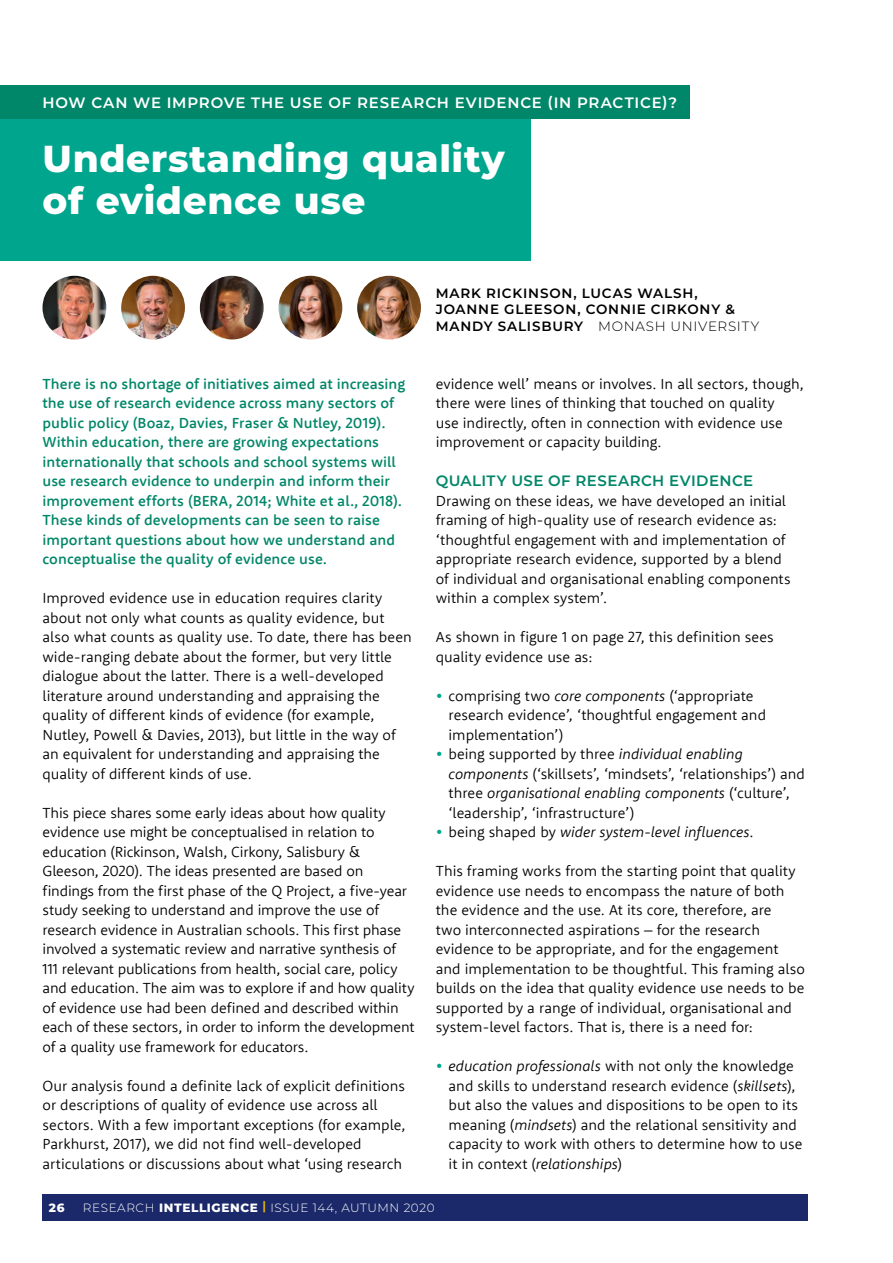
<style>
.page{position:relative;width:893px;height:1263px;background:#fff}
.page>*{position:absolute;margin:0;border:0;box-sizing:border-box;transform-origin:0 0}
.t1{font:800 37.5px/42px "Montserrat";letter-spacing:.015em;color:#fff}
.t2{font:300 15px/19.5px "Rooney Sans";letter-spacing:-.005em;color:#000}
.t3{font:500 15px/19.5px "Rooney Sans";letter-spacing:.005em;color:#008668}
.t4{font:600 15px "Montserrat";letter-spacing:.055em;color:#fff}
.t5{font:italic 300 15px "Rooney Sans";letter-spacing:-.005em;color:#000}
.t6{font:600 15px "Montserrat";letter-spacing:.025em;color:#008668}
.t7{font:600 13.5px/16.5px "Montserrat";letter-spacing:.06em;color:#000}
.t8{font:300 12px "Montserrat";letter-spacing:.05em;color:#fff}
.t9{font:800 12px "Montserrat";color:#fff}
.s1{font-weight:300}
.s2{font-weight:700;color:#00a58d}
.s3{font-style:italic}
.s4{font-weight:700;font-style:normal;color:#00a58d}
.s5{font-style:normal}
.s6{font-weight:800}
.s7{font-weight:600;color:#fdc400}
</style>
<div class="page">
<div style="left:43px;top:1194px;width:765px;height:26px;background:#1b296a"></div>
<div style="left:0;top:119px;width:530px;height:142px;background:#00a58d"></div>
<div style="left:0;top:85px;width:690px;height:34px;background:#008668"></div>
<img style="left:279px;top:276px;width:63px;height:64px;border-radius:32px">
<img style="left:121px;top:276px;width:64px;height:64px;border-radius:32px">
<img style="left:357px;top:276px;width:64px;height:64px;border-radius:32px">
<img style="left:200px;top:276px;width:64px;height:64px;border-radius:32px">
<img style="left:43px;top:276px;width:63px;height:64px;border-radius:32px">
<p class="t4" style="left:43px;top:92px;width:636px">HOW CAN WE IMPROVE THE USE OF RESEARCH EVIDENCE (IN PRACTICE)?</p>
<h1 class="t1" style="left:43px;top:136px;width:464px">Understanding quality of evidence use</h1>
<p class="t3" style="left:43px;top:373px;width:364px">There is no shortage of initiatives aimed at increasing the use of research evidence across many sectors of public policy (Boaz, Davies, Fraser &amp; Nutley, 2019).<br>Within education, there are growing expectations internationally that schools and school systems will use research evidence to underpin and inform their improvement efforts (BERA, 2014; White et al., 2018).<br>These kinds of developments can be seen to raise important questions about how we understand and conceptualise the quality of evidence use.</p>
<p class="t2" style="left:43px;top:588px;width:371px">Improved evidence use in education requires clarity about not only what counts as quality evidence, but also what counts as quality use. To date, there has been wide-ranging debate about the former, but very little dialogue about the latter. There is a well-developed literature around understanding and appraising the quality of different kinds of evidence (for example, Nutley, Powell &amp; Davies, 2013), but little in the way of an equivalent for understanding and appraising the quality of different kinds of use.</p>
<p class="t2" style="left:43px;top:802px;width:374px">This piece shares some early ideas about how quality evidence use might be conceptualised in relation to education (Rickinson, Walsh, Cirkony, Salisbury &amp; Gleeson, 2020). The ideas presented are based on findings from the first phase of the Q Project, a five-year study seeking to understand and improve the use of research evidence in Australian schools. This first phase involved a systematic review and narrative synthesis of 111 relevant publications from health, social care, policy and education. The aim was to explore if and how quality of evidence use had been defined and described within each of these sectors, in order to inform the development of a quality use framework for educators.</p>
<p class="t2" style="left:43px;top:1075px;width:364px">Our analysis found a definite lack of explicit definitions or descriptions of quality of evidence use across all sectors. With a few important exceptions (for example, Parkhurst, 2017), we did not find well-developed articulations or discussions about what ‘using research</p>
<p class="t7" style="left:436px;top:284px;width:325px">MARK RICKINSON, LUCAS WALSH,<br>JOANNE GLEESON, CONNIE CIRKONY &amp;<br>MANDY SALISBURY <span class="s1">MONASH UNIVERSITY</span></p>
<p class="t2" style="left:436px;top:373px;width:370px">evidence well’ means or involves. In all sectors, though, there were lines of thinking that touched on quality<br>use indirectly, often in connection with evidence use improvement or capacity building.</p>
<p class="t6" style="left:436px;top:470px;width:319px">QUALITY USE OF RESEARCH EVIDENCE</p>
<p class="t2" style="left:436px;top:490px;width:356px">Drawing on these ideas, we have developed an initial framing of high-quality use of research evidence as: ‘thoughtful engagement with and implementation of appropriate research evidence, supported by a blend of individual and organisational enabling components within a complex system’.</p>
<p class="t2" style="left:436px;top:627px;width:339px">As shown in figure 1 on page 27, this definition sees quality evidence use as:</p>
<p class="t2" style="left:449px;top:685px;width:319px;text-indent:-13px"><span class="s2">•</span> comprising two <span class="s3">core components</span> (‘appropriate research evidence’, ‘thoughtful engagement and implementation’)</p>
<p class="t2" style="left:449px;top:744px;width:358px;text-indent:-13px"><span class="s2">•</span> being supported by three <span class="s3">individual enabling components</span> (‘skillsets’, ‘mindsets’, ‘relationships’) and three <span class="s3">organisational enabling components</span> (‘culture’, ‘leadership’, ‘infrastructure’)</p>
<p class="t5" style="left:436px;top:822px;width:319px"><span class="s4">•</span> <span class="s5">being shaped by</span> wider system-level influences<span class="s5">.</span></p>
<p class="t2" style="left:436px;top:861px;width:371px">This framing works from the starting point that quality evidence use needs to encompass the nature of both the evidence and the use. At its core, therefore, are<br>two interconnected aspirations – for the research evidence to be appropriate, and for the engagement and implementation to be thoughtful. This framing also builds on the idea that quality evidence use needs to be supported by a range of individual, organisational and system-level factors. That is, there is a need for:</p>
<p class="t2" style="left:449px;top:1056px;width:355px;text-indent:-13px"><span class="s2">•</span> <span class="s3">education professionals</span> with not only the knowledge and skills to understand research evidence (<span class="s3">skillsets</span>), but also the values and dispositions to be open to its meaning (<span class="s3">mindsets</span>) and the relational sensitivity and capacity to work with others to determine how to use it in context (<span class="s3">relationships</span>)</p>
<p class="t9" style="left:49px;top:1199px;width:17px">26</p>
<p class="t8" style="left:83px;top:1199px;width:353px">RESEARCH <span class="s6">INTELLIGENCE</span> <span class="s7">|</span> ISSUE 144, AUTUMN 2020</p>
</div>
